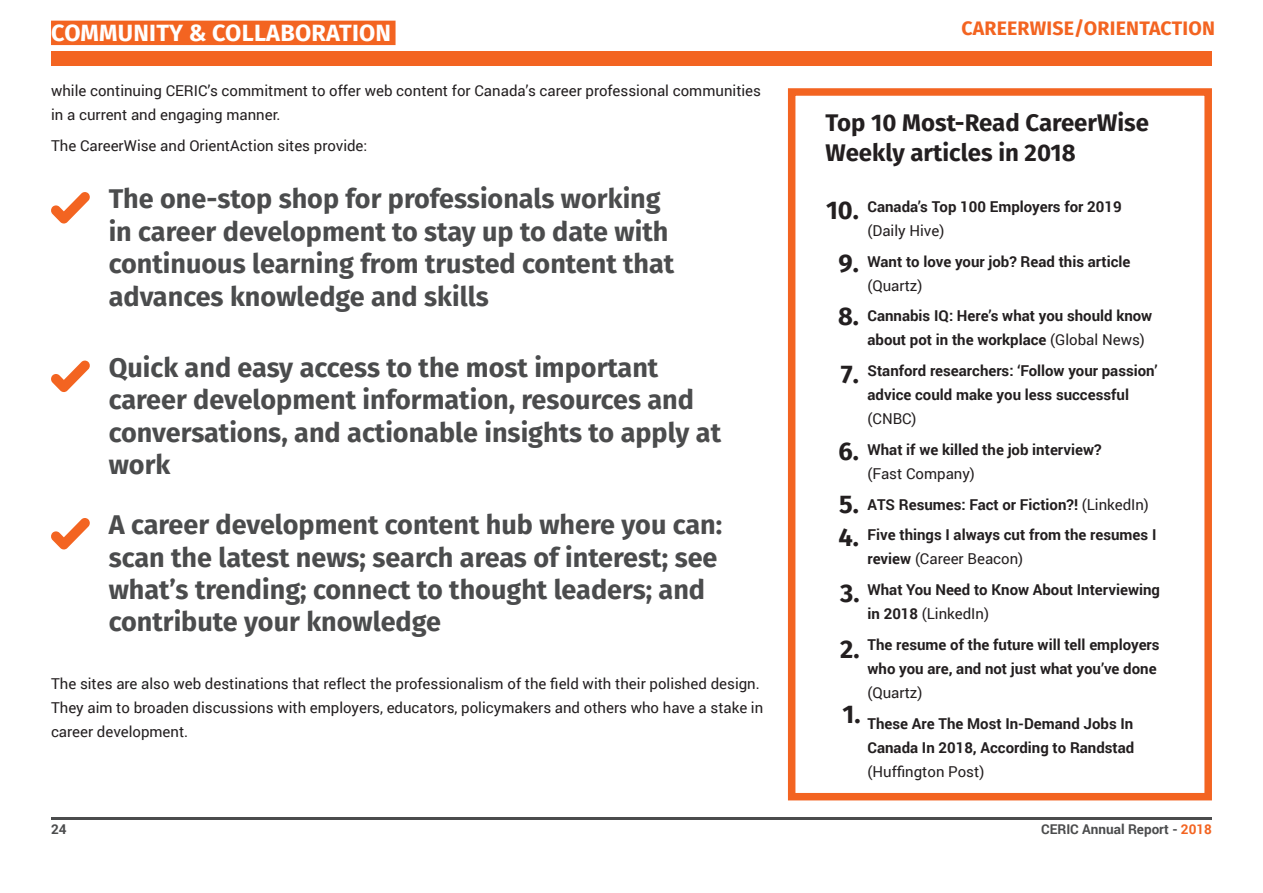
<style>
.page{position:relative;width:1263px;height:893px;background:#fff}
.page>*{position:absolute;margin:0;border:0;box-sizing:border-box;transform-origin:0 0}
.Middle_heading_-_Lit{font:700 27px/32.4px "Fira Sans";color:#4b4c4d}
.Sub_Heading{font:700 25.5px "Fira Sans";color:#231f20}
.Big_Title{font:700 24px/30px "Fira Sans";color:#231f20}
.Big_Heading{font:700 23.4px "Fira Sans";letter-spacing:.01em;color:#fff}
.Descreption{font:700 19.5px "Fira Sans";letter-spacing:.01em;color:#f36421}
.CERIC_Body_Text{font:700 15px/24px "Roboto";color:#231f20}
.CERIC_Body_Text-2{font:15px/24px "Roboto";color:#231f20}
.t1{font:700 13.5px "Roboto";color:#4b4c4d}
.s1{font-weight:400}
.s2{color:#f36421}
</style>
<div class="page">
<div style="left:51px;top:51px;width:1161px;height:14px;background:#f36421"></div>
<hr style="left:51px;top:818px;width:1161px;height:2px;background:#4b4c4d">
<div style="left:51px;top:21px;width:344px;height:24px;background:#f36421"></div>
<svg style="left:51px;top:192px;width:39px;height:32px"></svg>
<svg style="left:51px;top:361px;width:39px;height:31px"></svg>
<svg style="left:51px;top:518px;width:39px;height:32px"></svg>
<div style="left:788px;top:88px;width:424px;height:712px;background:#fff;border:8px solid #f36421"></div>
<p class="Big_Heading" style="left:51px;top:13px;width:341px">COMMUNITY &amp; COLLABORATION</p>
<p class="CERIC_Body_Text-2" style="left:51px;top:78px;width:711px">while continuing CERIC’s commitment to offer web content for Canada’s career professional communities in a current and engaging manner.</p>
<p class="CERIC_Body_Text-2" style="left:51px;top:133px;width:318px">The CareerWise and OrientAction sites provide:</p>
<p class="Middle_heading_-_Lit" style="left:109px;top:181px;width:567px">The one-stop shop for professionals working in career development to stay up to date with continuous learning from trusted content that advances knowledge and skills</p>
<p class="Middle_heading_-_Lit" style="left:109px;top:349px;width:614px">Quick and easy access to the most important career development information, resources and conversations, and actionable insights to apply at work</p>
<p class="Middle_heading_-_Lit" style="left:109px;top:507px;width:615px">A career development content hub where you can: scan the latest news; search areas of interest; see what’s trending; connect to thought leaders; and contribute your knowledge</p>
<p class="CERIC_Body_Text-2" style="left:51px;top:671px;width:714px">The sites are also web destinations that reflect the professionalism of the field with their polished design.<br>They aim to broaden discussions with employers, educators, policymakers and others who have a stake in career development.</p>
<p class="Descreption" style="left:961px;top:12px;width:255px">CAREERWISE/ORIENTACTION</p>
<p class="Big_Title" style="left:826px;top:106px;width:325px">Top 10 Most-Read CareerWise<br>Weekly articles in 2018</p>
<p class="CERIC_Body_Text" style="left:867px;top:194px;width:256px">Canada’s Top 100 Employers for 2019 <span class="s1">(Daily Hive)</span></p>
<p class="CERIC_Body_Text" style="left:867px;top:249px;width:264px">Want to love your job? Read this article <span class="s1">(Quartz)</span></p>
<p class="CERIC_Body_Text" style="left:867px;top:303px;width:286px">Cannabis IQ: Here’s what you should know about pot in the workplace <span class="s1">(Global News)</span></p>
<p class="CERIC_Body_Text" style="left:867px;top:358px;width:291px">Stanford researchers: ‘Follow your passion’ advice could make you less successful <span class="s1">(CNBC)</span></p>
<p class="CERIC_Body_Text" style="left:867px;top:437px;width:236px">What if we killed the job interview? <span class="s1">(Fast Company)</span></p>
<p class="CERIC_Body_Text" style="left:867px;top:492px;width:283px">ATS Resumes: Fact or Fiction?! <span class="s1">(LinkedIn)</span></p>
<p class="CERIC_Body_Text" style="left:867px;top:522px;width:290px">Five things I always cut from the resumes I review <span class="s1">(Career Beacon)</span></p>
<p class="CERIC_Body_Text" style="left:867px;top:577px;width:294px">What You Need to Know About Interviewing in 2018 <span class="s1">(LinkedIn)</span></p>
<p class="CERIC_Body_Text" style="left:867px;top:632px;width:294px">The resume of the future will tell employers who you are, and not just what you’ve done <span class="s1">(Quartz)</span></p>
<p class="CERIC_Body_Text" style="left:867px;top:711px;width:268px;text-align:justify">These Are The Most In-Demand Jobs In Canada In 2018, According to Randstad <span class="s1">(Huffington Post)</span></p>
<p class="Sub_Heading" style="left:826px;top:189px;width:34px">10.</p>
<p class="Sub_Heading" style="left:839px;top:241px;width:22px">9.</p>
<p class="Sub_Heading" style="left:838px;top:295px;width:22px">8.</p>
<p class="Sub_Heading" style="left:841px;top:352px;width:20px">7.</p>
<p class="Sub_Heading" style="left:838px;top:430px;width:22px">6.</p>
<p class="Sub_Heading" style="left:839px;top:483px;width:21px">5.</p>
<p class="Sub_Heading" style="left:838px;top:515px;width:22px">4.</p>
<p class="Sub_Heading" style="left:840px;top:571px;width:21px">3.</p>
<p class="Sub_Heading" style="left:840px;top:627px;width:21px">2.</p>
<p class="Sub_Heading" style="left:843px;top:693px;width:19px">1.</p>
<p class="t1" style="left:51px;top:819px;width:17px">24</p>
<p class="t1" style="left:1041px;top:819px;width:172px">CERIC Annual Report - <span class="s2">2018</span></p>
</div>
